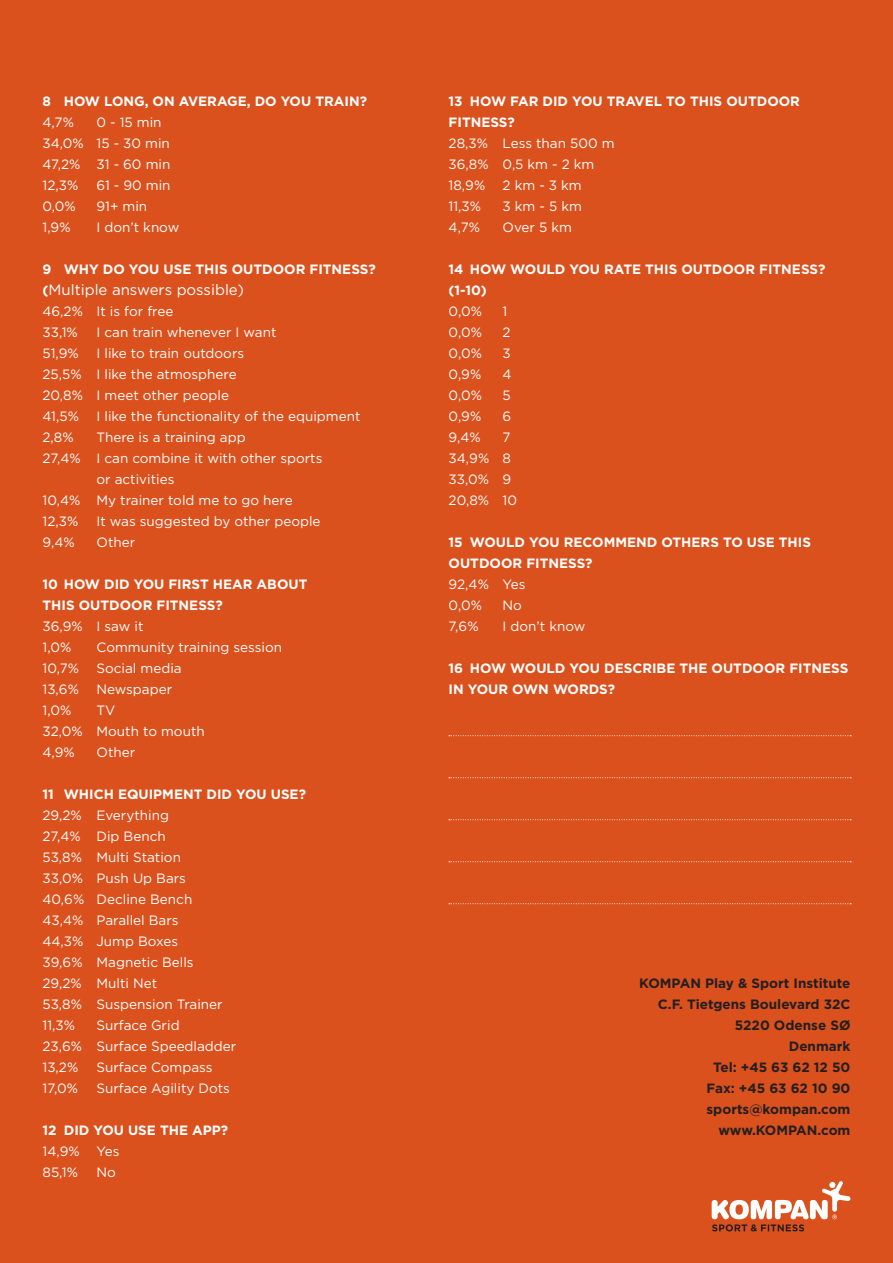
<style>
.page{position:relative;width:893px;height:1263px;background:#da511d}
.page>*{position:absolute;margin:0;border:0;box-sizing:border-box;transform-origin:0 0}
.t1{font:15px "Gotham";color:#fff}
.t2{font:13.5px/21px "Gotham";color:#fff}
.t3{font:700 13.5px/21px "Gotham";color:#fff}
.t4{font:700 13.5px/21px "Gotham";color:#231f20;text-align:right}
.s1{font-weight:700;font-size:13.5px}
</style>
<div class="page">
<svg style="left:449px;top:735px;width:402px;height:1px"></svg>
<svg style="left:449px;top:777px;width:402px;height:1px"></svg>
<svg style="left:449px;top:819px;width:402px;height:1px"></svg>
<svg style="left:449px;top:861px;width:402px;height:1px"></svg>
<svg style="left:449px;top:903px;width:402px;height:1px"></svg>
<svg style="left:712px;top:1181px;width:139px;height:50px"></svg>
<p class="t3" style="left:43px;top:91px;width:33px">8 HOWLONG</p>
<p class="t3" style="left:145px;top:91px;width:14px">, ONAVERAGE</p>
<p class="t3" style="left:247px;top:91px;width:14px">, DOYOUTRAIN</p>
<p class="t3" style="left:360px;top:91px;width:9px">?</p>
<p class="t2" style="left:43px;top:111px;width:33px">4,7%</p>
<p class="t2" style="left:43px;top:111px;width:129px;text-indent:54px">0 - 15 min<br>34,0% 15 - 30 min<br>47,2% 31 - 60 min<br>12,3%</p>
<p class="t2" style="left:97px;top:175px;width:76px">61 - 90 min</p>
<p class="t2" style="left:43px;top:196px;width:35px">0,0%</p>
<p class="t2" style="left:97px;top:196px;width:52px">91+ min</p>
<p class="t2" style="left:43px;top:217px;width:30px">1,9%</p>
<p class="t2" style="left:97px;top:217px;width:84px">I don’t know</p>
<p class="t3" style="left:43px;top:259px;width:31px">9 WHYDOYOUUSETHISOUTDOORFITNESS</p>
<p class="t3" style="left:368px;top:259px;width:9px">?</p>
<p class="t1" style="left:43px;top:280px;width:203px"><span class="s1">(</span>Multiple answers possible)</p>
<p class="t2" style="left:43px;top:300px;width:132px">46,2% It is for free<br>33,1%</p>
<p class="t2" style="left:97px;top:321px;width:182px">I can train whenever I want</p>
<p class="t2" style="left:43px;top:342px;width:203px;text-indent:54px">I like to train outdoors<br>25,5% I like the atmosphere<br>20,8% I meet other people<br>41,5%</p>
<p class="t2" style="left:43px;top:342px;width:38px">51,9%</p>
<p class="t2" style="left:97px;top:406px;width:265px">I like the functionality of the equipment</p>
<p class="t2" style="left:43px;top:427px;width:33px">2,8%</p>
<p class="t2" style="left:97px;top:427px;width:151px">There is a training app</p>
<p class="t2" style="left:43px;top:448px;width:281px">27,4% I can combine it with other sports</p>
<p class="t2" style="left:97px;top:469px;width:79px">or activities</p>
<p class="t2" style="left:43px;top:490px;width:252px">10,4% My trainer told me to go here</p>
<p class="t2" style="left:43px;top:511px;width:37px">12,3%</p>
<p class="t2" style="left:97px;top:511px;width:226px">It was suggested by other people</p>
<p class="t2" style="left:43px;top:532px;width:34px">9,4%</p>
<p class="t2" style="left:97px;top:532px;width:40px">Other</p>
<p class="t3" style="left:43px;top:574px;width:31px">10 HOWDIDYOUFIRSTHEARABOUT<br>THISOUTDOORFITNESS</p>
<p class="t3" style="left:215px;top:595px;width:9px">?</p>
<p class="t2" style="left:43px;top:616px;width:102px">36,9% I saw it<br>1,0%</p>
<p class="t2" style="left:97px;top:637px;width:187px">Community training session</p>
<p class="t2" style="left:43px;top:658px;width:38px">10,7%</p>
<p class="t2" style="left:97px;top:658px;width:87px">Social media</p>
<p class="t2" style="left:43px;top:679px;width:38px">13,6%</p>
<p class="t2" style="left:97px;top:679px;width:77px">Newspaper</p>
<p class="t2" style="left:43px;top:700px;width:30px">1,0%</p>
<p class="t2" style="left:43px;top:700px;width:164px;text-indent:54px">TV<br>32,0% Mouth to mouth<br>4,9%</p>
<p class="t2" style="left:97px;top:742px;width:40px">Other</p>
<p class="t3" style="left:43px;top:784px;width:32px">11 WHICHE</p>
<p class="t3" style="left:127px;top:784px;width:21px">QUIPMENTDIDYOUUSE</p>
<p class="t3" style="left:299px;top:784px;width:9px">?</p>
<p class="t2" style="left:43px;top:805px;width:182px">29,2% Everything<br>27,4% Dip Bench<br>53,8% Multi Station<br>33,0% Push Up Bars<br>40,6% Decline Bench<br>43,4% Parallel Bars<br>44,3% Jump Boxes<br>39,6% Magnetic Bells<br>29,2% Multi Net<br>53,8% Suspension Trainer<br>11,3%</p>
<p class="t2" style="left:43px;top:1015px;width:195px;text-indent:54px">Surface Grid<br>23,6% Surface Speedladder<br>13,2%</p>
<p class="t2" style="left:97px;top:1057px;width:118px">Surface Compass</p>
<p class="t2" style="left:43px;top:1078px;width:37px">17,0%</p>
<p class="t2" style="left:97px;top:1078px;width:135px">Surface Agility Dots</p>
<p class="t3" style="left:43px;top:1120px;width:31px">12 DIDYOUUSETHEAPP</p>
<p class="t3" style="left:221px;top:1120px;width:9px">?</p>
<p class="t2" style="left:43px;top:1141px;width:78px">14,9% Yes<br>85,1%</p>
<p class="t2" style="left:97px;top:1162px;width:21px">No</p>
<p class="t3" style="left:449px;top:91px;width:31px">13 HOWFARDIDYOUTRAVELTOTHISOUTDOOR<br>FITNESS</p>
<p class="t3" style="left:507px;top:112px;width:9px">?</p>
<p class="t2" style="left:449px;top:132px;width:167px">28,3% Less than 500 m<br>36,8% 0,5 km - 2 km<br>18,9%</p>
<p class="t2" style="left:503px;top:175px;width:81px">2 km - 3 km</p>
<p class="t2" style="left:449px;top:196px;width:34px">11,3%</p>
<p class="t2" style="left:503px;top:196px;width:81px">3 km - 5 km</p>
<p class="t2" style="left:449px;top:217px;width:33px">4,7%</p>
<p class="t2" style="left:503px;top:217px;width:71px">Over 5 km</p>
<p class="t3" style="left:449px;top:259px;width:32px">14 HOWWOULDYOURATETHISOUTDOORFITNESS</p>
<p class="t3" style="left:818px;top:259px;width:9px">?</p>
<p class="t3" style="left:449px;top:280px;width:40px">(1-10)</p>
<p class="t2" style="left:449px;top:301px;width:35px">0,0%</p>
<p class="t2" style="left:503px;top:301px;width:6px">1</p>
<p class="t2" style="left:449px;top:322px;width:35px">0,0%</p>
<p class="t2" style="left:503px;top:322px;width:10px">2</p>
<p class="t2" style="left:449px;top:343px;width:35px">0,0%</p>
<p class="t2" style="left:503px;top:343px;width:10px">3</p>
<p class="t2" style="left:449px;top:364px;width:34px">0,9%</p>
<p class="t2" style="left:503px;top:364px;width:11px">4</p>
<p class="t2" style="left:449px;top:385px;width:35px">0,0%</p>
<p class="t2" style="left:503px;top:385px;width:10px">5</p>
<p class="t2" style="left:449px;top:406px;width:34px">0,9%</p>
<p class="t2" style="left:503px;top:406px;width:10px">6</p>
<p class="t2" style="left:449px;top:427px;width:34px">9,4%</p>
<p class="t2" style="left:449px;top:427px;width:70px;text-indent:54px">7<br>34,9% 8<br>33,0% 9<br>20,8% 10</p>
<p class="t3" style="left:449px;top:532px;width:31px">15 WOULDYOURECOMMENDOTHERSTOUSETHIS<br>OUTDOORFITNESS</p>
<p class="t3" style="left:585px;top:553px;width:9px">?</p>
<p class="t2" style="left:449px;top:574px;width:78px">92,4% Yes<br>0,0%</p>
<p class="t2" style="left:503px;top:595px;width:21px">No</p>
<p class="t2" style="left:449px;top:616px;width:31px">7,6%</p>
<p class="t2" style="left:503px;top:616px;width:84px">I don’t know</p>
<p class="t3" style="left:449px;top:658px;width:32px">16 HOWWOULDYOUDESCRIBETHEOUTDOORFITNESS<br>INYOUROWNWORDS</p>
<p class="t3" style="left:608px;top:679px;width:9px">?</p>
<p class="t4" style="left:639px;top:973px;width:213px">KOMPAN Play &amp; Sport Institute<br>C.F. Tietgens Boulevard 32C<br>5220 Odense SØ<br>Denmark<br>Tel: +45 63 62 12 50<br>Fax: +45 63 62 10 90 sports@kompan.com www.KOMPAN.com</p>
</div>
